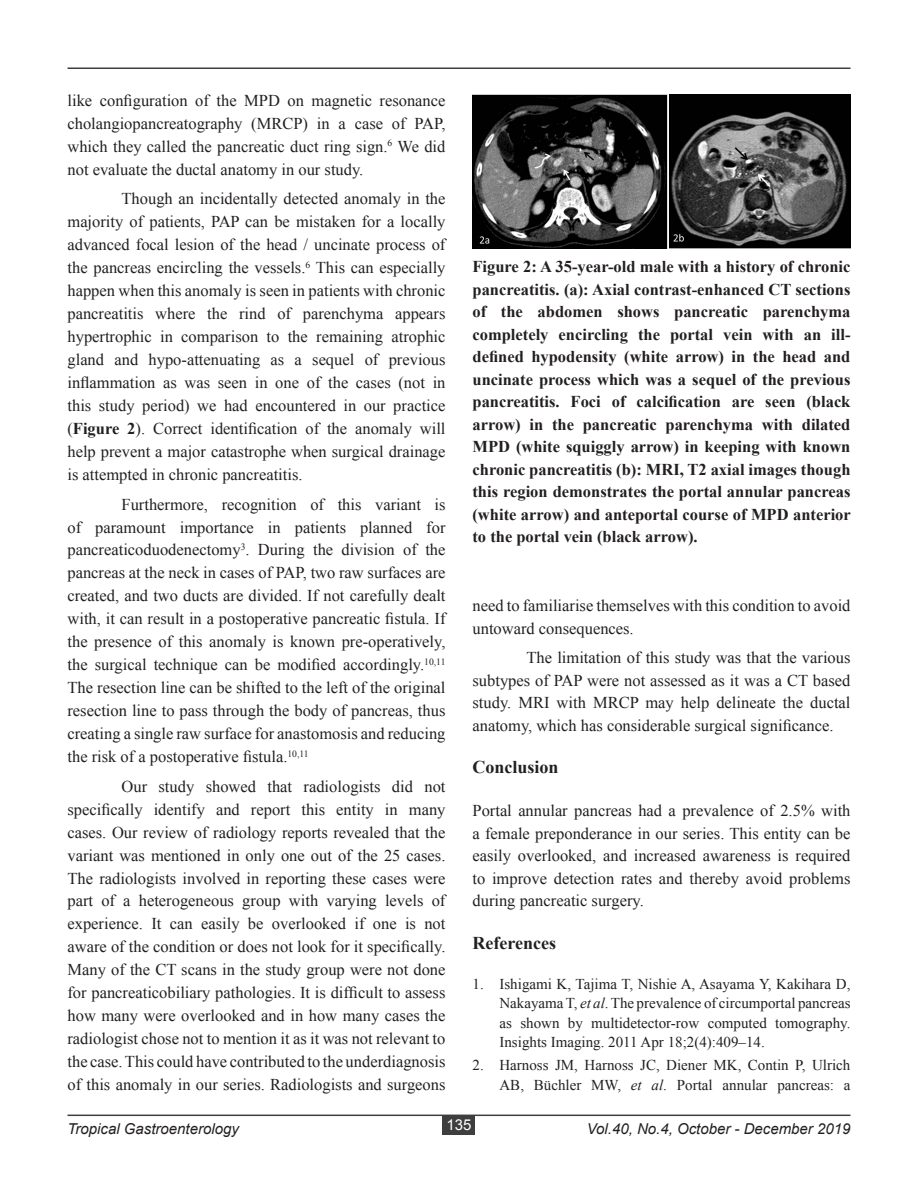
<style>
.page{position:relative;width:918px;height:1188px;background:#fff}
.page>*{position:absolute;margin:0;border:0;box-sizing:border-box;transform-origin:0 0}
.Running_Matter{font:700 18px "Times New Roman";color:#231f20}
.Running_Matter-2{font:16.5px/23px "Times New Roman";color:#231f20;text-align:justify}
.Running_Matter-3{font:700 16.5px/22.5px "Times New Roman";color:#231f20;text-align:justify}
.References{font:15px/19.5px "Times New Roman";color:#231f20;text-align:justify}
.t1{font:italic 15px "Arial";color:#231f20}
.t2{font:15px "Arial";color:#fff}
.s1{font-weight:700}
.s2{font-style:italic}
</style>
<div class="page">
<hr style="left:68px;top:1115px;width:782px;height:1px;background:#3e3e3f">
<hr style="left:68px;top:68px;width:782px;height:1px;background:#3e3e3f">
<div style="left:443px;top:1115px;width:32px;height:20px;background:#3e3e3f"></div>
<img style="left:472px;top:94px;width:378px;height:154px">
<p class="Running_Matter-2" style="left:68px;top:89px;width:380px">like configuration of the MPD on magnetic resonance cholangiopancreatography (MRCP) in a case of PAP, which they called the pancreatic duct ring sign.<sup>6</sup> We did not evaluate the ductal anatomy in our study.</p>
<p class="Running_Matter-2" style="left:68px;top:187px;width:380px;text-indent:54px">Though an incidentally detected anomaly in the majority of patients, PAP can be mistaken for a locally advanced focal lesion of the head / uncinate process of the pancreas encircling the vessels.<sup>6</sup> This can especially happen when this anomaly is seen in patients with chronic pancreatitis where the rind of parenchyma appears hypertrophic in comparison to the remaining atrophic gland and hypo-attenuating as a sequel of previous inflammation as was seen in one of the cases (not in this study period) we had encountered in our practice (<span class="s1">Figure 2</span>). Correct identification of the anomaly will help prevent a major catastrophe when surgical drainage is attempted in chronic pancreatitis.</p>
<p class="Running_Matter-2" style="left:68px;top:492px;width:380px;text-indent:54px">Furthermore, recognition of this variant is of paramount importance in patients planned for pancreaticoduodenectomy<sup>3</sup>. During the division of the pancreas at the neck in cases of PAP, two raw surfaces are created, and two ducts are divided. If not carefully dealt with, it can result in a postoperative pancreatic fistula. If the presence of this anomaly is known pre-operatively, the surgical technique can be modified accordingly.<sup>10,11<br></sup>The resection line can be shifted to the left of the original resection line to pass through the body of pancreas, thus creating a single raw surface for anastomosis and reducing the risk of a postoperative fistula.<sup>10,11</sup></p>
<p class="Running_Matter-2" style="left:68px;top:774px;width:380px;text-indent:54px">Our study showed that radiologists did not specifically identify and report this entity in many cases. Our review of radiology reports revealed that the variant was mentioned in only one out of the 25 cases.<br>The radiologists involved in reporting these cases were part of a heterogeneous group with varying levels of experience. It can easily be overlooked if one is not aware of the condition or does not look for it specifically.<br>Many of the CT scans in the study group were not done for pancreaticobiliary pathologies. It is difficult to assess how many were overlooked and in how many cases the radiologist chose not to mention it as it was not relevant to the case. This could have contributed to the underdiagnosis of this anomaly in our series. Radiologists and surgeons</p>
<p class="Running_Matter-3" style="left:472px;top:255px;width:380px">Figure 2: A 35-year-old male with a history of chronic pancreatitis. (a): Axial contrast-enhanced CT sections of the abdomen shows pancreatic parenchyma completely encircling the portal vein with an ill&shy;defined hypodensity (white arrow) in the head and uncinate process which was a sequel of the previous pancreatitis. Foci of calcification are seen (black arrow) in the pancreatic parenchyma with dilated MPD (white squiggly arrow) in keeping with known chronic pancreatitis (b): MRI, T2 axial images though this region demonstrates the portal annular pancreas (white arrow) and anteportal course of MPD anterior to the portal vein (black arrow).</p>
<p class="Running_Matter-2" style="left:472px;top:594px;width:380px;line-height:22.5px">need to familiarise themselves with this condition to avoid untoward consequences.</p>
<p class="Running_Matter-2" style="left:472px;top:646px;width:380px;line-height:22.5px;text-indent:54px">The limitation of this study was that the various subtypes of PAP were not assessed as it was a CT based study. MRI with MRCP may help delineate the ductal anatomy, which has considerable surgical significance.</p>
<p class="Running_Matter" style="left:472px;top:755px;width:88px">Conclusion</p>
<p class="Running_Matter-2" style="left:472px;top:799px;width:380px;line-height:22.5px">Portal annular pancreas had a prevalence of 2.5% with a female preponderance in our series. This entity can be easily overlooked, and increased awareness is required to improve detection rates and thereby avoid problems during pancreatic surgery.</p>
<p class="Running_Matter" style="left:472px;top:930px;width:85px">References</p>
<p class="References" style="left:500px;top:974px;width:353px;text-indent:-27px">1. Ishigami K, Tajima T, Nishie A, Asayama Y, Kakihara D, Nakayama T, <span class="s2">et al</span>. The prevalence of circumportal pancreas as shown by multidetector-row computed tomography.<br>Insights Imaging. 2011 Apr 18;2(4):409–14.</p>
<p class="References" style="left:472px;top:1055px;width:380px;text-align:right">2. Harnoss JM, Harnoss JC, Diener MK, Contin P, Ulrich<br>AB, Büchler MW, <span class="s2">et al</span>. Portal annular pancreas: a</p>
<p class="t2" style="left:446px;top:1115px;width:27px">135</p>
<p class="t1" style="left:68px;top:1119px;width:173px">Tropical Gastroenterology</p>
<p class="t1" style="left:587px;top:1119px;width:265px">Vol.40, No.4, October - December 2019</p>
</div>
